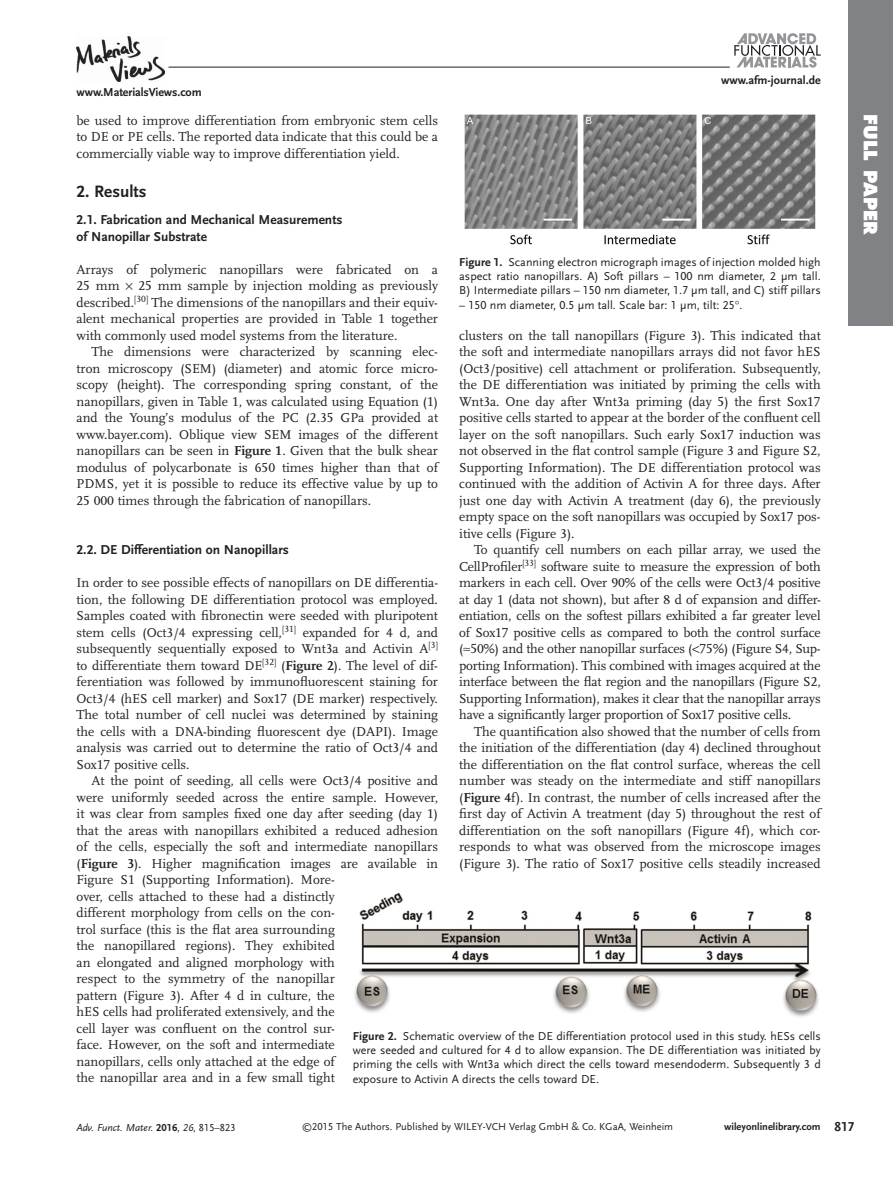
<style>
.page{position:relative;width:893px;height:1191px;background:#fff}
.page>*{position:absolute;margin:0;border:0;box-sizing:border-box;transform-origin:0 0}
.t1{font:800 18px "Futura";letter-spacing:.005em;color:#fff}
.t2{font:700 17.25px "Scala Sans LF";color:#231f20}
.t3{font:13.5px/16.5px "Scala LF";color:#231f20;text-align:justify}
.t4{font:700 13.5px/16.5px "Scala Sans LF";color:#231f20}
.t5{font:12px/14.2px "Scala Sans LF";color:#231f20;text-align:justify}
.t6{font:700 12px "Scala Sans LF";letter-spacing:-.01em;color:#231f20}
.t7{font:10.5px "Scala Sans LF";color:#231f20}
.t8{font:italic 10.5px "Scala Sans LF";color:#231f20}
.t9{font:700 10.5px "Scala Sans LF";color:#231f20}
.s1{font-weight:700}
.s2{font-weight:700;font-style:normal}
.s3{font-style:normal}
.s4{font-size:13.5px}
</style>
<div class="page">
<div style="left:849px;top:0;width:44px;height:325px;background:#808285"></div>
<hr style="left:169px;top:67px;width:561px;height:1px;background:#231f20">
<svg style="left:734px;top:33px;width:87px;height:35px"></svg>
<img style="left:77px;top:36px;width:88px;height:45px">
<img style="left:464px;top:115px;width:351px;height:129px">
<img style="left:354px;top:893px;width:465px;height:124px">
<p class="t6" style="left:77px;top:87px;width:127px">www.MaterialsViews.com</p>
<p class="t6" style="left:721px;top:74px;width:101px">www.afm-journal.de</p>
<p class="t3" style="left:77px;top:113px;width:363px">be used to improve differentiation from embryonic stem cells to DE or PE cells. The reported data indicate that this could be a commercially viable way to improve differentiation yield.</p>
<p class="t2" style="left:77px;top:184px;width:72px">2. Results</p>
<p class="t4" style="left:77px;top:212px;width:267px">2.1. Fabrication and Mechanical Measurements of Nanopillar Substrate</p>
<p class="t3" style="left:77px;top:262px;width:363px">Arrays of polymeric nanopillars were fabricated on a<br>25 mm</p>
<p class="t5" style="left:459px;top:255px;width:363px"><span class="s1">Figure 1.</span> Scanning electron micrograph images of injection molded high aspect ratio nanopillars. A) Soft pillars – 100 nm diameter, 2 µm tall.<br>B) Intermediate pillars – 150 nm diameter, 1.7 µm tall, and C) stiff pillars</p>
<p class="t5" style="left:459px;top:298px;width:285px">– 150 nm diameter, 0.5 µm tall. Scale bar: 1 µm, tilt: 25 .</p>
<p class="t3" style="left:77px;top:278px;width:363px;text-indent:62px">25 mm sample by injection molding as previously described. <sup>[</sup> <sup>30</sup> <sup>]</sup> The dimensions of the nanopillars and their equiv&shy;alent mechanical properties are provided in Table 1 together with commonly used model systems from the literature.</p>
<p class="t3" style="left:77px;top:344px;width:363px;text-indent:15px">The dimensions were characterized by scanning elec&shy;tron microscopy (SEM) (diameter) and atomic force micro&shy;scopy (height). The corresponding spring constant, of the nanopillars, given in Table 1 , was calculated using Equation ( 1) and the Young’s modulus of the PC (2.35 GPa provided at www.bayer.com ). Oblique view SEM images of the different nanopillars can be seen in <span class="s1">Figure 1</span> . Given that the bulk shear modulus of polycarbonate is 650 times higher than that of PDMS, yet it is possible to reduce its effective value by up to 25 000 times through the fabrication of nanopillars.</p>
<p class="t4" style="left:77px;top:542px;width:214px">2.2. DE Differentiation on Nanopillars</p>
<p class="t3" style="left:77px;top:575px;width:363px">In order to see possible effects of nanopillars on DE differentia&shy;tion, the following DE differentiation protocol was employed.<br>Samples coated with fibronectin were seeded with pluripotent stem cells (Oct3/4 expressing cell, <sup>[</sup> <sup>31</sup> <sup>]</sup> expanded for 4 d, and subsequently sequentially exposed to Wnt3a and Activin A <sup>[</sup> <sup>3</sup> <sup>] </sup>to differentiate them toward DE <sup>[</sup> <sup>32</sup> <sup>]</sup> ( <span class="s1">Figure 2</span> ). The level of dif&shy;ferentiation was followed by immunofluorescent staining for Oct3/4 (hES cell marker) and Sox17 (DE marker) respectively.<br>The total number of cell nuclei was determined by staining the cells with a DNA-binding fluorescent dye (DAPI). Image analysis was carried out to determine the ratio of Oct3/4 and Sox17 positive cells.</p>
<p class="t3" style="left:77px;top:773px;width:363px;text-align:left;text-indent:15px">At the point of seeding, all cells were Oct3/4 positive and were uniformly seeded across the entire sample. However, it was clear from samples fixed one day after seeding (day 1) that the areas with nanopillars exhibited a reduced adhesion of the cells, especially the soft and intermediate nanopillars ( <span class="s1">Figure 3</span> ). Higher magnification images are available in Figure S1 (Supporting Information). More-<br>over, cells attached to these had a distinctly<br>different morphology from cells on the con-<br>trol surface (this is the flat area surrounding<br>the nanopillared regions). They exhibited<br>an elongated and aligned morphology with<br>respect to the symmetry of the nanopillar<br>pattern (Figure 3 ). After 4 d in culture, the<br>hES cells had proliferated extensively, and the<br>cell layer was confluent on the control sur-<br>face. However, on the soft and intermediate<br>nanopillars, cells only attached at the edge of<br>the nanopillar area and in a few small tight</p>
<p class="t3" style="left:459px;top:328px;width:363px">clusters on the tall nanopillars (Figure 3 ). This indicated that the soft and intermediate nanopillars arrays did not favor hES (Oct3/positive) cell attachment or proliferation. Subsequently, the DE differentiation was initiated by priming the cells with Wnt3a. One day after Wnt3a priming (day 5) the first Sox17 positive cells started to appear at the border of the confluent cell layer on the soft nanopillars. Such early Sox17 induction was not observed in the flat control sample (Figure 3 and Figure S2, Supporting Information). The DE differentiation protocol was continued with the addition of Activin A for three days. After just one day with Activin A treatment (day 6), the previously empty space on the soft nanopillars was occupied by Sox17 pos&shy;itive cells (Figure 3 ).</p>
<p class="t3" style="left:459px;top:542px;width:363px;text-indent:15px">To quantify cell numbers on each pillar array, we used the CellProfiler <sup>[</sup> <sup>33</sup> <sup>]</sup> software suite to measure the expression of both markers in each cell. Over 90% of the cells were Oct3/4 positive at day 1 (data not shown), but after 8 d of expansion and differ&shy;entiation, cells on the softest pillars exhibited a far greater level of Sox17 positive cells as compared to both the control surface (≈50%) and the other nanopillar surfaces ( 75%) (Figure S4, Sup&shy;porting Information). This combined with images acquired at the interface between the flat region and the nanopillars (Figure S2, Supporting Information), makes it clear that the nanopillar arrays have a significantly larger proportion of Sox17 positive cells.</p>
<p class="t3" style="left:459px;top:724px;width:363px;text-indent:15px">The quantification also showed that the number of cells from the initiation of the differentiation (day 4) declined throughout the differentiation on the flat control surface, whereas the cell number was steady on the intermediate and stiff nanopillars ( <span class="s1">Figure 4</span> f). In contrast, the number of cells increased after the first day of Activin A treatment (day 5) throughout the rest of differentiation on the soft nanopillars (Figure 4 f), which cor&shy;responds to what was observed from the microscope images (Figure 3 ). The ratio of Sox17 positive cells steadily increased</p>
<p class="t5" style="left:353px;top:1029px;width:469px"><span class="s1">Figure 2.</span> Schematic overview of the DE differentiation protocol used in this study. hESs cells were seeded and cultured for 4 d to allow expansion. The DE differentiation was initiated by priming the cells with Wnt3a which direct the cells toward mesendoderm. Subsequently 3 d exposure to Activin A directs the cells toward DE.</p>
<h1 class="t1" style="left:878px;top:114px;width:123px;rotate:90deg">FULL PAPER</h1>
<p class="t8" style="left:77px;top:1122px;width:161px">Adv. Funct. Mater. <span class="s2">2016</span><span class="s3">,</span> 26<span class="s3">, 815–823</span></p>
<p class="t7" style="left:302px;top:1122px;width:373px">©2015 The Authors. Published by WILEY-VCH Verlag GmbH &amp; Co. KGaA, Weinheim</p>
<p class="t9" style="left:724px;top:1122px;width:132px">wileyonlinelibrary.com <span class="s4">817</span></p>
</div>
